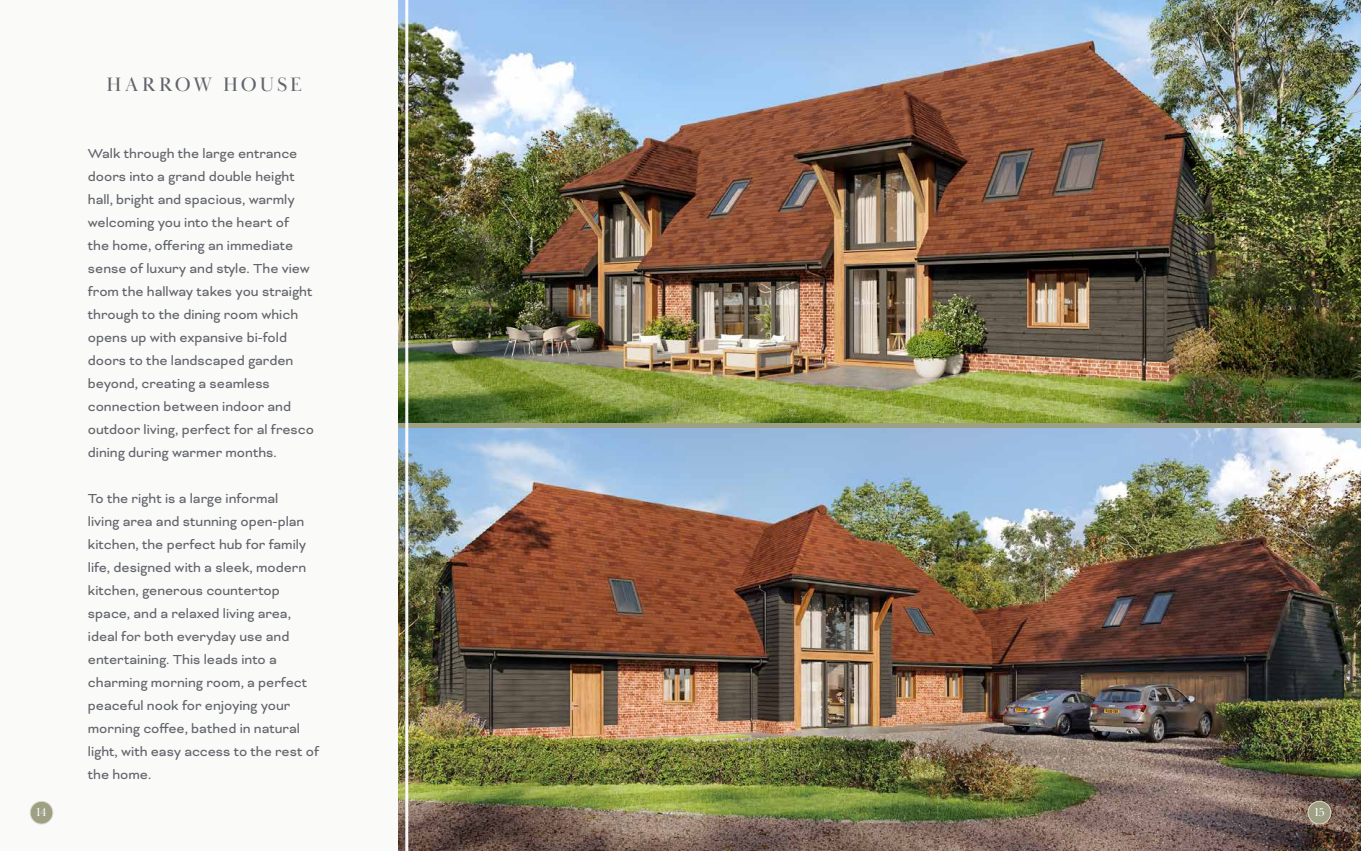
<style>
.page{position:relative;width:1361px;height:851px;background:#fff}
.page>*{position:absolute;margin:0;border:0;box-sizing:border-box;transform-origin:0 0}
.t1{font:20px "Baskerville Display PT";letter-spacing:.15em;color:#61646c}
.t2{font:15px/23px "Bicyclette";color:#61646c}
.t3{font:12px "Baskerville Display PT";color:#fff}
</style>
<div class="page">
<img style="left:398px;top:428px;width:963px;height:422px">
<img style="left:398px;top:0;width:963px;height:422px">
<div style="left:0;top:0;width:398px;height:850px;background:#fafaf8"></div>
<hr style="left:405px;top:0;width:3px;height:850px;background:#fff">
<div style="left:30px;top:801px;width:23px;height:22px;background:#9da085;border-radius:50%"></div>
<div style="left:30px;top:801px;width:23px;height:23px;border:1px solid #e1d8c9;border-radius:50%"></div>
<div style="left:1308px;top:801px;width:22px;height:22px;background:#9da085;border-radius:50%"></div>
<div style="left:1308px;top:801px;width:23px;height:23px;border:1px solid #e1d8c9;border-radius:50%"></div>
<h1 class="t1" style="left:107px;top:72px;width:197px">HARROW HOUSE</h1>
<p class="t2" style="left:88px;top:141px;width:228px">Walk through the large entrance doors into a grand double height hall, bright and spacious, warmly welcoming you into the heart of the home, offering an immediate sense of luxury and style. The view from the hallway takes you straight through to the dining room which opens up with expansive bi-fold doors to the landscaped garden beyond, creating a seamless connection between indoor and outdoor living, perfect for al fresco dining during warmer months.</p>
<p class="t2" style="left:88px;top:486px;width:233px">To the right is a large informal<br>living area and stunning open-plan kitchen, the perfect hub for family life, designed with a sleek, modern kitchen, generous countertop space, and a relaxed living area, ideal for both everyday use and entertaining. This leads into a charming morning room, a perfect peaceful nook for enjoying your morning coffee, bathed in natural light, with easy access to the rest of the home.</p>
<p class="t3" style="left:36px;top:804px;width:12px">14</p>
<p class="t3" style="left:1314px;top:804px;width:12px">15</p>
</div>
